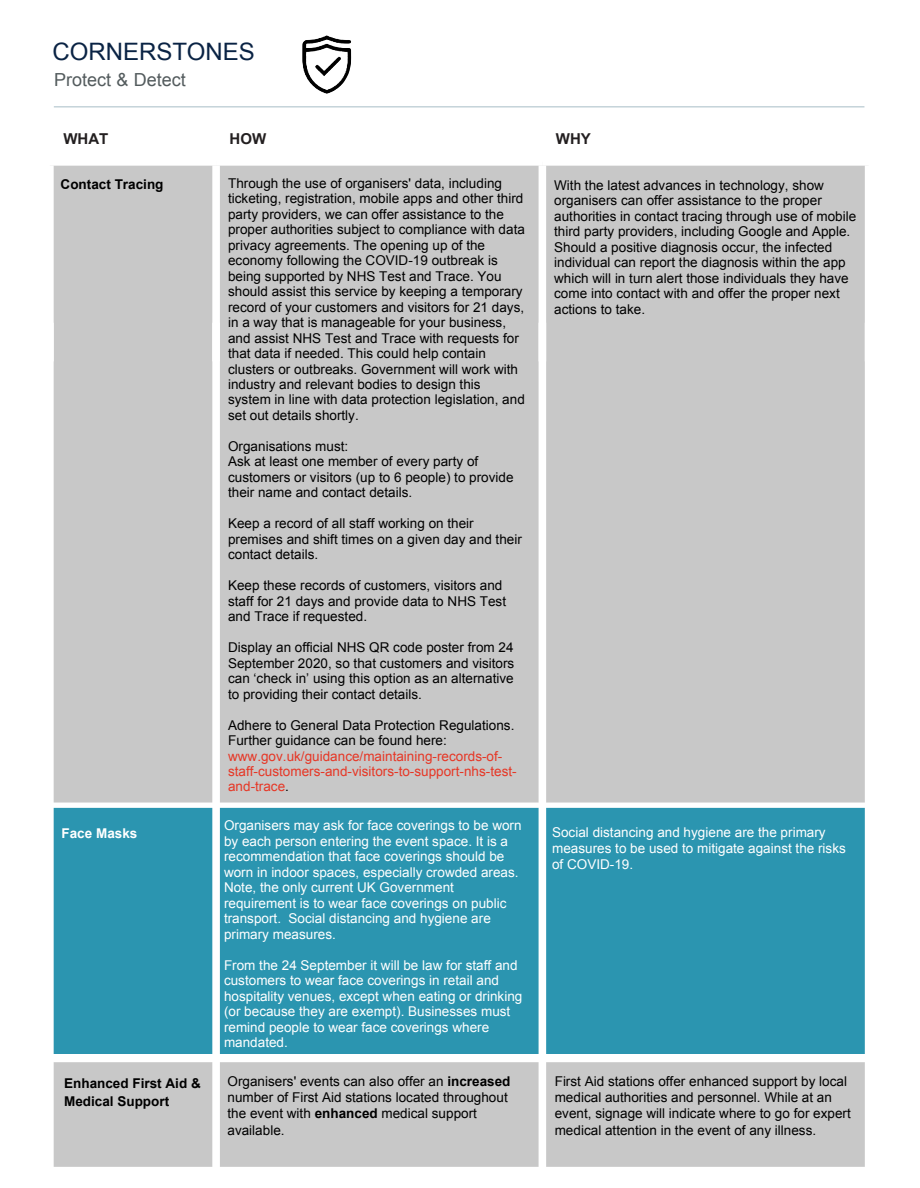
<style>
.page{position:relative;width:920px;height:1188px;background:#fff}
.page>*{position:absolute;margin:0;border:0;box-sizing:border-box;transform-origin:0 0}
.t1{font:24px "Arial";color:#0a2344}
.t2{font:18px "Arial";color:#535b5d}
.t3{font:700 15px "Arial";color:#231f20}
.t4{font:13.5px/15.5px "Arial";color:#000}
.t5{font:13.5px/15.5px "Arial";color:#fff}
.t6{font:13.5px/15.5px "Arial";color:#e63726}
.t7{font:700 13.5px/18px "Arial";color:#000}
.t8{font:700 13.5px "Arial";color:#fff}
.s1{color:#000}
.s2{font-weight:700}
</style>
<div class="page">
<div style="left:54px;top:1062px;width:810px;height:105px;background:#c8c8c8"></div>
<hr style="left:54px;top:107px;width:810px;height:1px;background:#a7bdc7">
<div style="left:54px;top:165px;width:810px;height:638px;background:#c8c8c8"></div>
<div style="left:54px;top:808px;width:810px;height:246px;background:#2b95b0"></div>
<div style="left:212px;top:165px;width:8px;height:196px;background:#fff"></div>
<div style="left:538px;top:165px;width:8px;height:196px;background:#fff"></div>
<div style="left:212px;top:323px;width:8px;height:857px;background:#fff"></div>
<div style="left:538px;top:323px;width:8px;height:857px;background:#fff"></div>
<img style="left:302px;top:35px;width:49px;height:59px">
<h1 class="t1" style="left:52px;top:43px;width:204px">CORNERSTONES</h1>
<h2 class="t2" style="left:54px;top:73px;width:133px">Protect &amp; Detect</h2>
<p class="t3" style="left:63px;top:134px;width:47px">WHAT</p>
<p class="t3" style="left:229px;top:134px;width:38px">HOW</p>
<p class="t3" style="left:556px;top:134px;width:37px">WHY</p>
<p class="t4" style="left:228px;top:177px;width:298px">Through the use of organisers' data, including ticketing, registration, mobile apps and other third party providers, we can offer assistance to the proper authorities subject to compliance with data privacy agreements. The opening up of the economy following the COVID-19 outbreak is being supported by NHS Test and Trace. You should assist this service by keeping a temporary record of your customers and visitors for 21 days, in a way that is manageable for your business, and assist NHS Test and Trace with requests for that data if needed. This could help contain clusters or outbreaks. Government will work with industry and relevant bodies to design this system in line with data protection legislation, and set out details shortly.</p>
<p class="t4" style="left:228px;top:440px;width:287px">Organisations must:<br>Ask at least one member of every party of customers or visitors (up to 6 people) to provide their name and contact details.</p>
<p class="t4" style="left:228px;top:517px;width:295px">Keep a record of all staff working on their premises and shift times on a given day and their contact details.</p>
<p class="t4" style="left:228px;top:579px;width:279px">Keep these records of customers, visitors and staff for 21 days and provide data to NHS Test and Trace if requested.</p>
<p class="t4" style="left:228px;top:641px;width:288px;text-align:justify">Display an official NHS QR code poster from 24<br>September 2020, so that customers and visitors can ‘check in’ using this option as an alternative to providing their contact details.</p>
<p class="t4" style="left:228px;top:718px;width:288px">Adhere to General Data Protection Regulations.<br>Further guidance can be found here:</p>
<p class="t6" style="left:228px;top:749px;width:290px">www.gov.uk/guidance/maintaining-records-of&shy;staff-customers-and-visitors-to-support-nhs-test&shy;and-trace<span class="s1">.</span></p>
<p class="t7" style="left:61px;top:177px;width:104px">Contact Tracing</p>
<p class="t4" style="left:554px;top:179px;width:303px">With the latest advances in technology, show organisers can offer assistance to the proper authorities in contact tracing through use of mobile third party providers, including Google and Apple.<br>Should a positive diagnosis occur, the infected individual can report the diagnosis within the app which will in turn alert those individuals they have come into contact with and offer the proper next actions to take.</p>
<p class="t5" style="left:224px;top:819px;width:299px">Organisers may ask for face coverings to be worn by each person entering the event space. It is a recommendation that face coverings should be worn in indoor spaces, especially crowded areas.<br>Note, the only current UK Government requirement is to wear face coverings on public transport. Social distancing and hygiene are primary measures.</p>
<p class="t5" style="left:224px;top:958px;width:300px">From the 24 September it will be law for staff and customers to wear face coverings in retail and hospitality venues, except when eating or drinking (or because they are exempt). Businesses must remind people to wear face coverings where mandated.</p>
<p class="t8" style="left:62px;top:828px;width:77px">Face Masks</p>
<p class="t5" style="left:552px;top:825px;width:295px;line-height:16.2px">Social distancing and hygiene are the primary measures to be used to mitigate against the risks of COVID-19.</p>
<p class="t7" style="left:64px;top:1075px;width:138px">Enhanced First Aid &amp;<br>Medical Support</p>
<p class="t4" style="left:227px;top:1074px;width:284px;line-height:16.2px">Organisers' events can also offer an <span class="s2">increased </span>number of First Aid stations located throughout the event with <span class="s2">enhanced</span> medical support available.</p>
<p class="t4" style="left:554px;top:1074px;width:297px;line-height:16.2px">First Aid stations offer enhanced support by local medical authorities and personnel. While at an event, signage will indicate where to go for expert medical attention in the event of any illness.</p>
</div>
